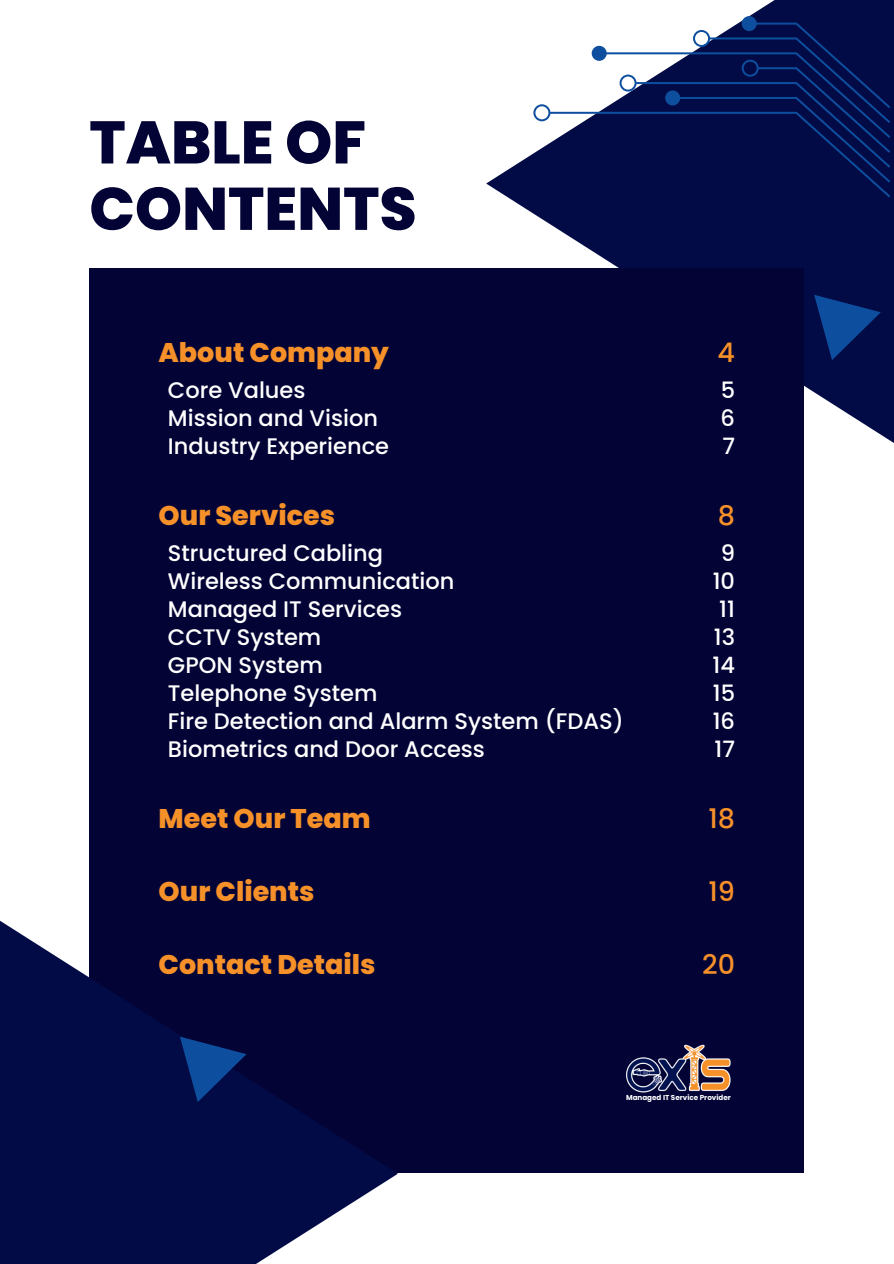
<style>
.page{position:relative;width:894px;height:1264px;background:#fff}
.page>*{position:absolute;margin:0;border:0;box-sizing:border-box;transform-origin:0 0}
.t1{font:800 60px/66.3px "Poppins";color:#030336}
.t2{font:800 27px "Poppins";color:#f69029}
.t3{font:500 27px "Poppins";color:#f69029}
.t4{font:500 22.5px "Poppins";color:#fff}
.t5{font:700 7.2px "Poppins";color:#fff}
</style>
<div class="page">
<svg style="left:486px;top:0;width:407px;height:443px;fill:#020b46"></svg>
<div style="left:89px;top:269px;width:715px;height:904px;background:#030336"></div>
<svg style="left:0;top:920px;width:398px;height:343px;fill:#020b46"></svg>
<svg style="left:180px;top:1036px;width:66px;height:65px"></svg>
<img style="left:626px;top:1044px;width:105px;height:49px">
<svg style="left:814px;top:295px;width:66px;height:65px"></svg>
<svg style="left:533px;top:30px;width:357px;height:167px"></svg>
<div style="left:741px;top:16px;width:15px;height:15px;background:#0d4f9e;border-radius:7px"></div>
<h1 class="t1" style="left:89px;top:110px;width:329px">TABLE OF<br>CONTENTS</h1>
<p class="t2" style="left:158px;top:336px;width:232px">About Company</p>
<p class="t3" style="left:717px;top:336px;width:19px">4</p>
<p class="t4" style="left:168px;top:377px;width:139px">Core Values</p>
<p class="t4" style="left:720px;top:377px;width:16px">5</p>
<p class="t4" style="left:168px;top:405px;width:211px">Mission and Vision</p>
<p class="t4" style="left:720px;top:405px;width:16px">6</p>
<p class="t4" style="left:168px;top:433px;width:222px">Industry Experience</p>
<p class="t4" style="left:722px;top:433px;width:14px">7</p>
<p class="t2" style="left:158px;top:500px;width:178px">Our Services</p>
<p class="t3" style="left:717px;top:500px;width:19px">8</p>
<p class="t4" style="left:168px;top:540px;width:216px">Structured Cabling</p>
<p class="t4" style="left:720px;top:540px;width:16px">9</p>
<p class="t4" style="left:168px;top:568px;width:288px">Wireless Communication</p>
<p class="t4" style="left:712px;top:568px;width:24px">10</p>
<p class="t4" style="left:168px;top:596px;width:236px">Managed IT Services</p>
<p class="t4" style="left:719px;top:596px;width:17px">11</p>
<p class="t4" style="left:168px;top:624px;width:155px">CCTV System</p>
<p class="t4" style="left:713px;top:624px;width:23px">13</p>
<p class="t4" style="left:168px;top:652px;width:156px">GPON System</p>
<p class="t4" style="left:712px;top:652px;width:24px">14</p>
<p class="t4" style="left:168px;top:680px;width:211px">Telephone System</p>
<p class="t4" style="left:712px;top:680px;width:24px">15</p>
<p class="t4" style="left:168px;top:707px;width:457px">Fire Detection and Alarm System (FDAS)</p>
<p class="t4" style="left:712px;top:707px;width:24px">16</p>
<p class="t4" style="left:168px;top:735px;width:318px">Biometrics and Door Access</p>
<p class="t4" style="left:714px;top:735px;width:22px">17</p>
<p class="t2" style="left:158px;top:802px;width:214px">Meet Our Team</p>
<p class="t3" style="left:708px;top:802px;width:28px">18</p>
<p class="t2" style="left:158px;top:875px;width:157px">Our Clients</p>
<p class="t3" style="left:708px;top:875px;width:28px">19</p>
<p class="t2" style="left:158px;top:949px;width:218px">Contact Details</p>
<p class="t3" style="left:702px;top:949px;width:34px">20</p>
<p class="t5" style="left:626px;top:1093px;width:106px">Managed IT Service Provider</p>
</div>
